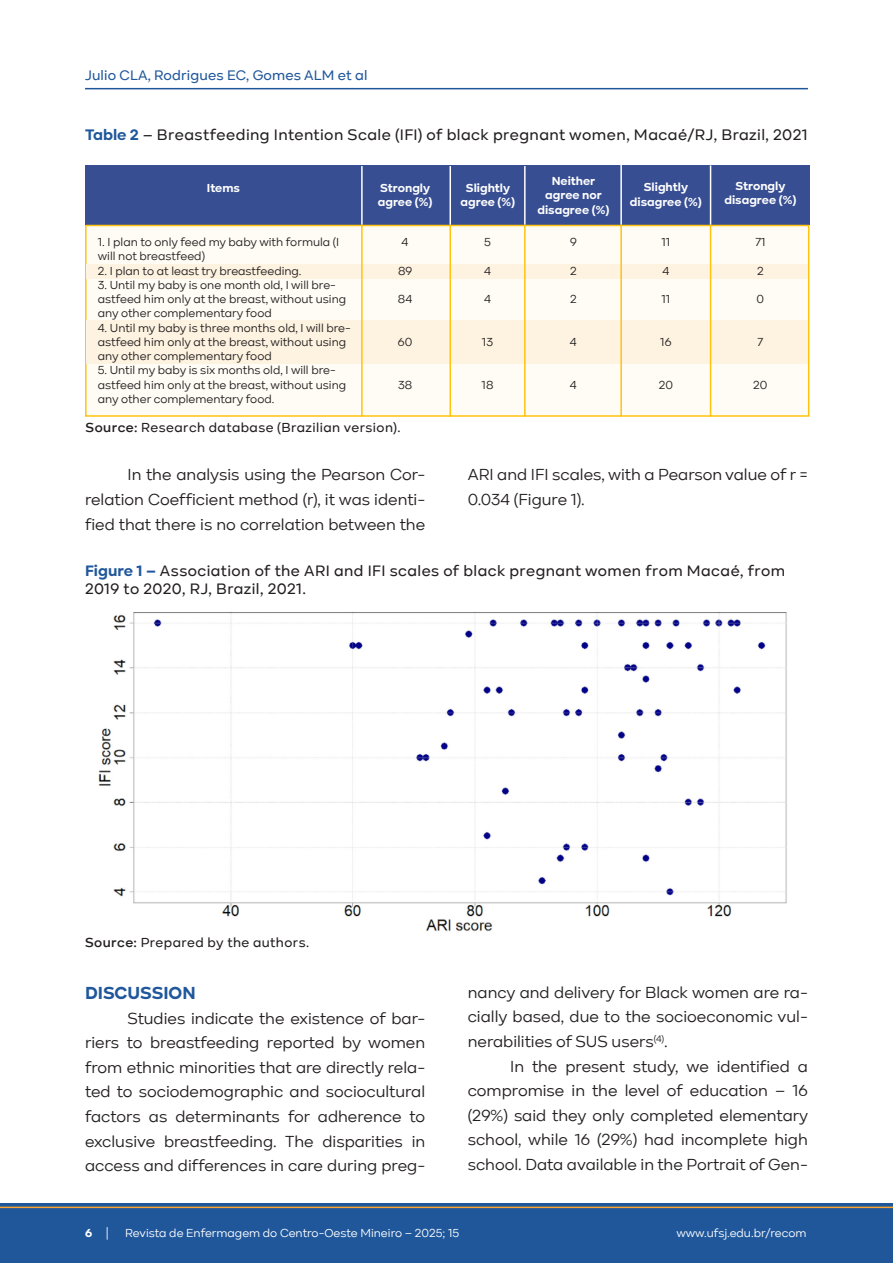
<style>
.page{position:relative;width:893px;height:1263px;background:#fff}
.page>*{position:absolute;margin:0;border:0;box-sizing:border-box;transform-origin:0 0}
.Tit_artigo{font:700 18px "Kinetika";color:#20579b}
.Texto_artigo{font:16.5px/24.6px "Kinetika";color:#231f20;text-align:justify}
.t1{font:500 15.75px "Kinetika";letter-spacing:.025em;color:#231f20}
.t2{font:500 15.6px/18px "Kinetika";letter-spacing:.025em;color:#231f20}
.t3{font:500 14.25px "Kinetika";letter-spacing:.01em;color:#20579b}
.t4{font:500 13.5px "Kinetika";letter-spacing:.03em;color:#231f20}
.t5{font:12px/14.2px "Kinetika";color:#231f20}
.t6{font:700 12px/14.2px "Kinetika";color:#fff;text-align:center}
.t7{font:12px "Kinetika";color:#fff}
.s1{font-weight:700;color:#20579b}
.s2{font-weight:600}
.s3{font-weight:400}
</style>
<div class="page">
<div style="left:0;top:1203px;width:893px;height:60px;background:#20579b"></div>
<hr style="left:0;top:1206px;width:893px;height:2px;background:#f9a42e">
<hr style="left:85px;top:88px;width:723px;height:1px;background:#20579b">
<div style="left:85px;top:201px;width:724px;height:216px;background:#fffcf5;border:2px solid #ffc30e"></div>
<div style="left:87px;top:264px;width:721px;height:15px;background:#fef3e1"></div>
<div style="left:87px;top:321px;width:721px;height:43px;background:#fef3e1"></div>
<hr style="left:449px;top:221px;width:2px;height:196px;background:#ffc30e">
<hr style="left:361px;top:222px;width:2px;height:195px;background:#ffc30e">
<hr style="left:524px;top:221px;width:2px;height:196px;background:#ffc30e">
<hr style="left:710px;top:221px;width:1px;height:196px;background:#ffc30e">
<hr style="left:620px;top:221px;width:2px;height:196px;background:#ffc30e">
<div style="left:85px;top:166px;width:724px;height:59px;background:#374e92"></div>
<hr style="left:361px;top:166px;width:2px;height:59px;background:#fff">
<hr style="left:449px;top:166px;width:2px;height:59px;background:#fff">
<hr style="left:524px;top:166px;width:2px;height:59px;background:#fff">
<hr style="left:620px;top:165px;width:2px;height:60px;background:#fff">
<hr style="left:710px;top:165px;width:1px;height:60px;background:#fff">
<hr style="left:86px;top:225px;width:723px;height:1px;background:#ffc30e">
<img style="left:98px;top:612px;width:689px;height:320px">
<p class="t3" style="left:85px;top:67px;width:284px">Julio CLA, Rodrigues EC, Gomes ALM et al</p>
<p class="t1" style="left:85px;top:125px;width:724px"><span class="s1">Table 2</span> – Breastfeeding Intention Scale (IFI) of black pregnant women, Macaé/RJ, Brazil, 2021</p>
<p class="t6" style="left:207px;top:181px;width:35px">Items</p>
<p class="t6" style="left:378px;top:181px;width:56px;text-align:left">Strongly agree (%)</p>
<p class="t6" style="left:461px;top:181px;width:56px">Slightly agree (%)</p>
<p class="t6" style="left:537px;top:174px;width:73px">Neither agree nor disagree (%)</p>
<p class="t6" style="left:630px;top:180px;width:73px">Slightly disagree (%)</p>
<p class="t6" style="left:724px;top:178px;width:73px">Strongly disagree (%)</p>
<p class="t5" style="left:98px;top:235px;width:243px">1. I plan to only feed my baby with formula (I will not breastfeed)</p>
<p class="t5" style="left:98px;top:263px;width:205px">2. I plan to at least try breastfeeding.</p>
<p class="t5" style="left:98px;top:278px;width:250px">3. Until my baby is one month old, I will bre&shy;astfeed him only at the breast, without using any other complementary food</p>
<p class="t5" style="left:98px;top:320px;width:255px">4. Until my baby is three months old, I will bre&shy;astfeed him only at the breast, without using any other complementary food</p>
<p class="t5" style="left:98px;top:363px;width:250px">5. Until my baby is six months old, I will bre&shy;astfeed him only at the breast, without using any other complementary food.</p>
<p class="t5" style="left:402px;top:235px;width:8px">4</p>
<p class="t5" style="left:398px;top:263px;width:16px">89</p>
<p class="t5" style="left:398px;top:292px;width:16px">84</p>
<p class="t5" style="left:398px;top:335px;width:16px">60</p>
<p class="t5" style="left:398px;top:377px;width:16px">38</p>
<p class="t4" style="left:86px;top:419px;width:316px"><span class="s2">Source:</span> Research database (Brazilian version).</p>
<p class="t5" style="left:484px;top:235px;width:8px">5</p>
<p class="t5" style="left:484px;top:263px;width:8px">4</p>
<p class="t5" style="left:484px;top:292px;width:8px">4</p>
<p class="t5" style="left:482px;top:335px;width:13px">13</p>
<p class="t5" style="left:482px;top:377px;width:13px">18</p>
<p class="t5" style="left:570px;top:235px;width:8px">9</p>
<p class="t5" style="left:570px;top:263px;width:8px">2</p>
<p class="t5" style="left:570px;top:292px;width:8px">2</p>
<p class="t5" style="left:570px;top:335px;width:8px">4</p>
<p class="t5" style="left:570px;top:377px;width:8px">4</p>
<p class="t5" style="left:661px;top:235px;width:10px">11</p>
<p class="t5" style="left:662px;top:263px;width:8px">4</p>
<p class="t5" style="left:661px;top:292px;width:10px">11</p>
<p class="t5" style="left:660px;top:335px;width:13px">16</p>
<p class="t5" style="left:659px;top:377px;width:16px">20</p>
<p class="t5" style="left:755px;top:235px;width:12px">71</p>
<p class="t5" style="left:757px;top:263px;width:8px">2</p>
<p class="t5" style="left:757px;top:292px;width:9px">0</p>
<p class="t5" style="left:757px;top:335px;width:7px">7</p>
<p class="t5" style="left:753px;top:377px;width:16px">20</p>
<p class="Texto_artigo" style="left:85px;top:462px;width:342px;text-indent:43px">In the analysis using the Pearson Cor&shy;relation Coefficient method (r), it was identi&shy;fied that there is no correlation between the</p>
<p class="Texto_artigo" style="left:468px;top:462px;width:341px">ARI and IFI scales, with a Pearson value of r =<br>0.034 (Figure 1).</p>
<p class="t2" style="left:85px;top:561px;width:701px"><span class="s1">Figure 1 –</span> Association of the ARI and IFI scales of black pregnant women from Macaé, from<br>2019 to 2020, RJ, Brazil, 2021.</p>
<p class="t4" style="left:85px;top:935px;width:226px"><span class="s2">Source:</span> Prepared by the authors.</p>
<p class="Tit_artigo" style="left:85px;top:982px;width:112px">DISCUSSION</p>
<p class="Texto_artigo" style="left:85px;top:1006px;width:342px;text-indent:43px">Studies indicate the existence of bar&shy;riers to breastfeeding reported by women from ethnic minorities that are directly rela&shy;ted to sociodemographic and sociocultural factors as determinants for adherence to exclusive breastfeeding. The disparities in access and differences in care during preg-</p>
<p class="Texto_artigo" style="left:468px;top:980px;width:342px">nancy and delivery for Black women are ra&shy;cially based, due to the socioeconomic vul&shy;nerabilities of SUS users<sup>(4)</sup>.</p>
<p class="Texto_artigo" style="left:468px;top:1054px;width:342px;text-indent:43px">In the present study, we identified a compromise in the level of education – 16 (29%) said they only completed elementary school, while 16 (29%) had incomplete high school. Data available in the Portrait of Gen-</p>
<p class="t6" style="left:85px;top:1225px;width:25px">6 <span class="s3">|</span></p>
<p class="t7" style="left:125px;top:1226px;width:336px">Revista de Enfermagem do Centro-Oeste Mineiro – 2025; 15</p>
<p class="t7" style="left:676px;top:1226px;width:132px">www.ufsj.edu.br/recom</p>
</div>
